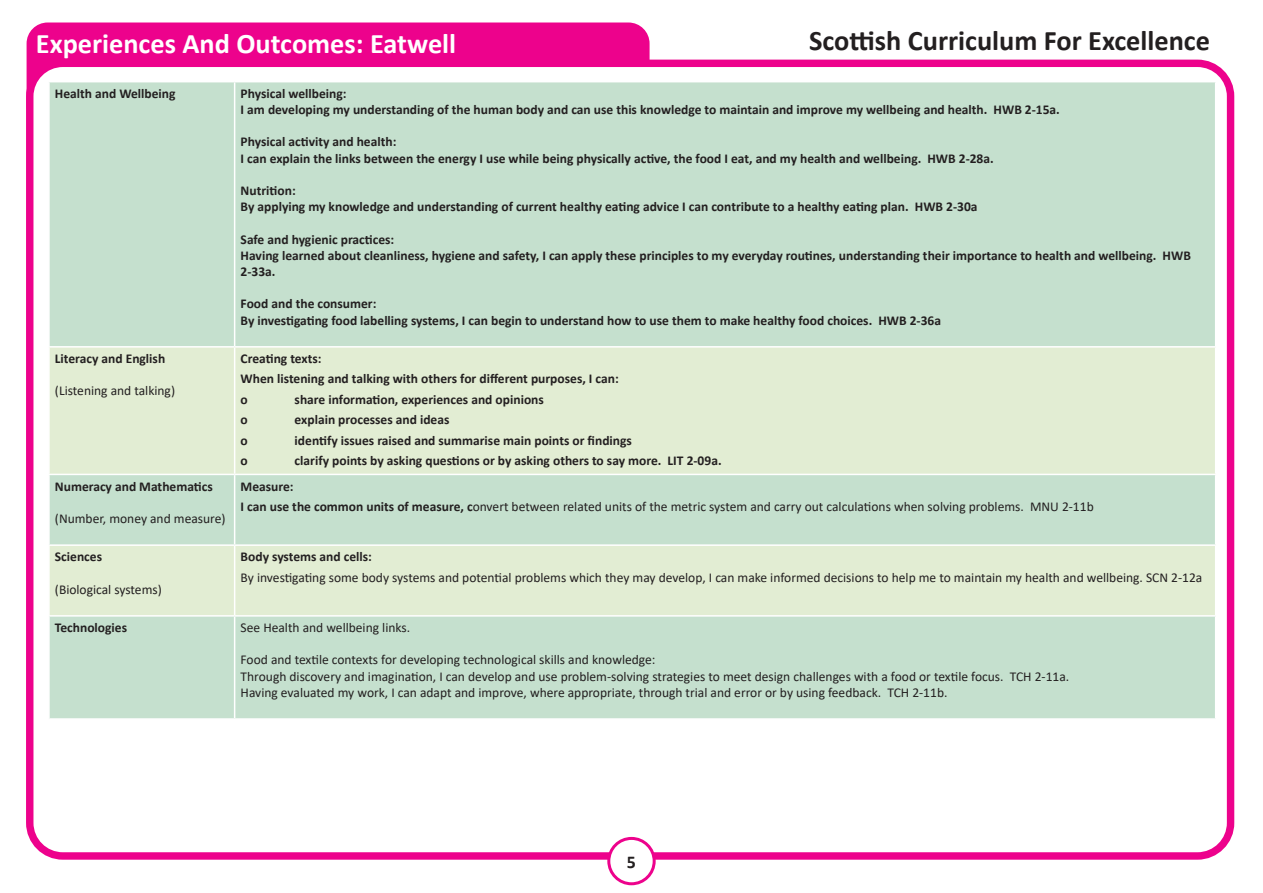
<style>
.page{position:relative;width:1263px;height:893px;background:#fff}
.page>*{position:absolute;margin:0;border:0;box-sizing:border-box;transform-origin:0 0}
.t1{font:700 28.35px "Calibri";color:#231f20}
.t2{font:700 28.35px "Calibri";color:#fff}
.t3{font:700 18px "Calibri";color:#231f20}
.t4{font:700 13.5px/16.2px "Calibri";color:#231f20}
.t5{font:13.5px "Calibri";color:#231f20}
.s1{font-weight:700}
</style>
<div class="page">
<div style="left:27px;top:23px;width:622px;height:104px;background:#ed028c;border-radius:21px"></div>
<div style="left:30px;top:63px;width:1200px;height:793px;background:#fff;border-radius:33px"></div>
<div style="left:26px;top:60px;width:1208px;height:800px;border:7px solid #ed028c;border-radius:33px"></div>
<div style="left:50px;top:82px;width:1165px;height:636px;background:#c5e0ce"></div>
<svg style="left:50px;top:348px;width:1165px;height:267px;background:#dae9d1"></svg>
<hr style="left:234px;top:82px;width:1px;height:264px;background:#fff">
<hr style="left:234px;top:475px;width:1px;height:69px;background:#fff">
<hr style="left:234px;top:617px;width:1px;height:101px;background:#fff">
<hr style="left:48px;top:346px;width:187px;height:2px;background:#fff">
<hr style="left:48px;top:474px;width:187px;height:1px;background:#fff">
<hr style="left:235px;top:346px;width:981px;height:2px;background:#fff">
<hr style="left:234px;top:348px;width:1px;height:126px;background:#fff">
<hr style="left:235px;top:474px;width:981px;height:1px;background:#fff">
<hr style="left:48px;top:544px;width:187px;height:2px;background:#fff">
<hr style="left:48px;top:615px;width:187px;height:2px;background:#fff">
<hr style="left:235px;top:544px;width:981px;height:2px;background:#fff">
<hr style="left:234px;top:546px;width:1px;height:69px;background:#fff">
<hr style="left:235px;top:615px;width:981px;height:2px;background:#fff">
<div style="left:609px;top:838px;width:45px;height:46px;background:#fff;border-radius:50%"></div>
<div style="left:607px;top:837px;width:49px;height:48px;border:3px solid #ed028c;border-radius:50%"></div>
<p class="t1" style="left:809px;top:21px;width:402px">Scottish Curriculum For Excellence</p>
<p class="t2" style="left:36px;top:23px;width:422px">Experiences And Outcomes: Eatwell</p>
<p class="t4" style="left:55px;top:85px;width:122px">Health and Wellbeing</p>
<p class="t4" style="left:241px;top:85px;width:107px">Physical wellbeing:</p>
<p class="t4" style="left:241px;top:101px;width:821px">I am developing my understanding of the human body and can use this knowledge to maintain and improve my wellbeing and health. HWB 2-15a.</p>
<p class="t4" style="left:241px;top:134px;width:157px">Physical activity and health:</p>
<p class="t4" style="left:241px;top:150px;width:755px">I can explain the links between the energy I use while being physically active, the food I eat, and my health and wellbeing. HWB 2-28a.</p>
<p class="t4" style="left:241px;top:182px;width:57px">Nutrition:</p>
<p class="t4" style="left:241px;top:198px;width:738px">By applying my knowledge and understanding of current healthy eating advice I can contribute to a healthy eating plan. HWB 2-30a</p>
<p class="t4" style="left:241px;top:231px;width:155px">Safe and hygienic practices:</p>
<p class="t4" style="left:241px;top:247px;width:952px">Having learned about cleanliness, hygiene and safety, I can apply these principles to my everyday routines, understanding their importance to health and wellbeing. HWB<br>2-33a.</p>
<p class="t4" style="left:241px;top:296px;width:137px">Food and the consumer:</p>
<p class="t4" style="left:241px;top:312px;width:702px">By investigating food labelling systems, I can begin to understand how to use them to make healthy food choices. HWB 2-36a</p>
<p class="t4" style="left:55px;top:350px;width:112px">Literacy and English</p>
<p class="t5" style="left:55px;top:381px;width:122px">(Listening and talking)</p>
<p class="t4" style="left:241px;top:350px;width:82px">Creating texts:</p>
<p class="t4" style="left:241px;top:371px;width:380px">When listening and talking with others for different purposes, I can:</p>
<p class="t4" style="left:241px;top:391px;width:9px">o</p>
<p class="t4" style="left:295px;top:391px;width:251px">share information, experiences and opinions</p>
<p class="t4" style="left:241px;top:412px;width:9px">o</p>
<p class="t4" style="left:295px;top:412px;width:156px">explain processes and ideas</p>
<p class="t4" style="left:241px;top:432px;width:9px">o</p>
<p class="t4" style="left:295px;top:432px;width:339px">identify issues raised and summarise main points or findings</p>
<p class="t4" style="left:241px;top:452px;width:9px">o</p>
<p class="t4" style="left:295px;top:452px;width:428px">clarify points by asking questions or by asking others to say more. LIT 2-09a.</p>
<p class="t4" style="left:55px;top:478px;width:159px">Numeracy and Mathematics</p>
<p class="t5" style="left:55px;top:509px;width:172px">(Number, money and measure)</p>
<p class="t4" style="left:55px;top:548px;width:49px">Sciences</p>
<p class="t5" style="left:55px;top:580px;width:108px">(Biological systems)</p>
<p class="t4" style="left:241px;top:478px;width:55px">Measure:</p>
<p class="t5" style="left:241px;top:497px;width:855px"><span class="s1">I can use the common units of measure, c</span>onvert between related units of the metric system and carry out calculations when solving problems. MNU 2-11b</p>
<p class="t4" style="left:241px;top:548px;width:133px">Body systems and cells:</p>
<p class="t5" style="left:241px;top:568px;width:963px">By investigating some body systems and potential problems which they may develop, I can make informed decisions to help me to maintain my health and wellbeing. SCN 2-12a</p>
<p class="t4" style="left:55px;top:619px;width:74px">Technologies</p>
<p class="t5" style="left:241px;top:618px;width:171px">See Health and wellbeing links.</p>
<p class="t5" style="left:241px;top:650px;width:416px">Food and textile contexts for developing technological skills and knowledge:</p>
<p class="t5" style="left:241px;top:667px;width:830px">Through discovery and imagination, I can develop and use problem-solving strategies to meet design challenges with a food or textile focus. TCH 2-11a.</p>
<p class="t5" style="left:241px;top:683px;width:708px">Having evaluated my work, I can adapt and improve, where appropriate, through trial and error or by using feedback. TCH 2-11b.</p>
<p class="t3" style="left:627px;top:849px;width:11px">5</p>
</div>
